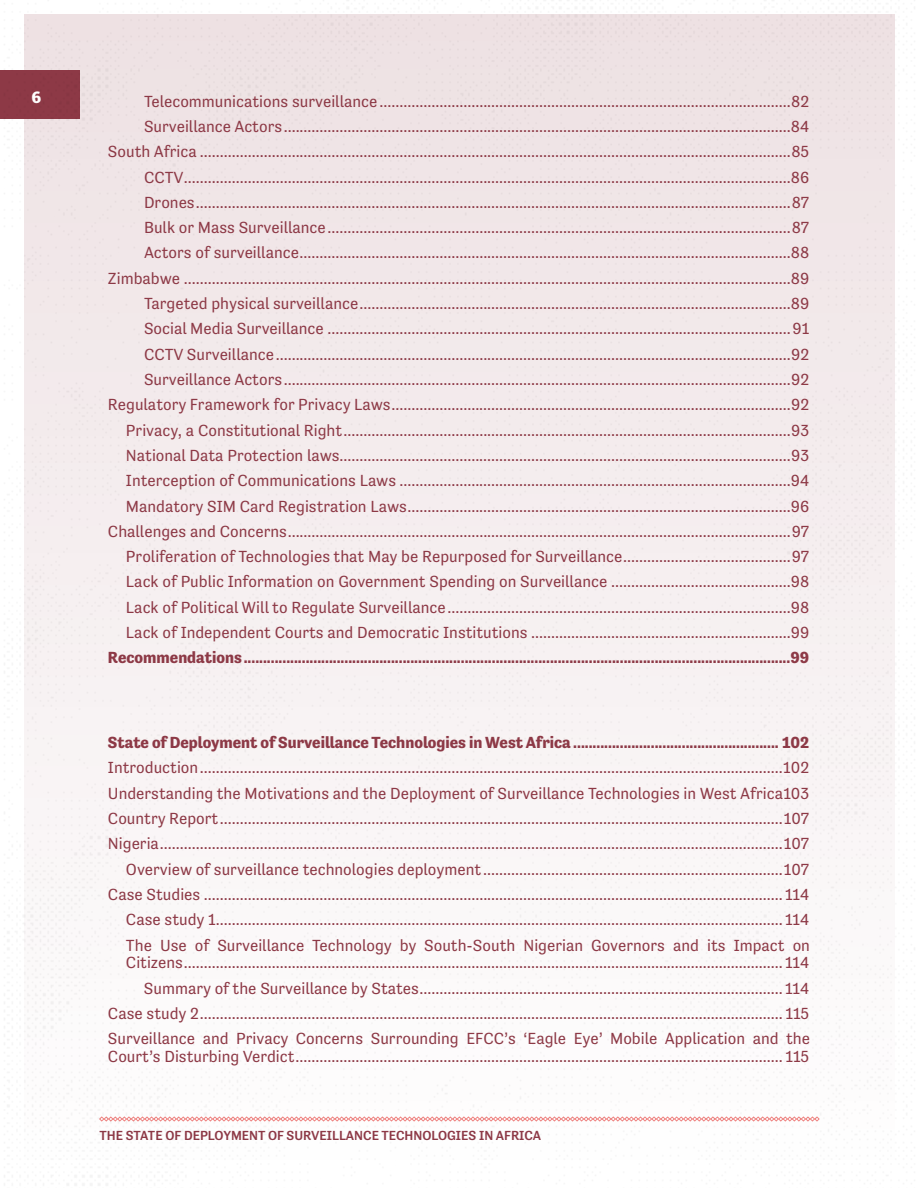
<style>
.page{position:relative;width:918px;height:1188px;background:#fff}
.page>*{position:absolute;margin:0;border:0;box-sizing:border-box;transform-origin:0 0}
.t1{font:700 18px "Amaranth";color:#fff}
.t2{font:16.5px/25.3px "Tenso";color:#8d3946;text-align:right}
.t3{font:700 16.5px "Tenso";color:#8d3946}
.t4{font:500 13.5px "Tenso";color:#8d3946}
</style>
<div class="page">
<img style="left:1px;top:0;width:914px;height:1185px">
<p class="t1" style="left:32px;top:85px;width:11px">6</p>
<p class="t2" style="left:108px;top:88px;width:703px">Telecommunications surveillance .......................................................................................................82<br>Surveillance Actors...............................................................................................................................84<br>South Africa ....................................................................................................................................................85<br>CCTV........................................................................................................................................................86<br>Drones.....................................................................................................................................................87<br>Bulk or Mass Surveillance....................................................................................................................87<br>Actors of surveillance...........................................................................................................................88<br>Zimbabwe ........................................................................................................................................................89<br>Targeted physical surveillance............................................................................................................89<br>Social Media Surveillance ....................................................................................................................91<br>CCTV Surveillance.................................................................................................................................92<br>Surveillance Actors...............................................................................................................................92<br>Regulatory Framework for Privacy Laws....................................................................................................92<br>Privacy, a Constitutional Right................................................................................................................93<br>National Data Protection laws.................................................................................................................93<br>Interception of Communications Laws ..................................................................................................94<br>Mandatory SIM Card Registration Laws................................................................................................96<br>Challenges and Concerns..............................................................................................................................97<br>Proliferation of Technologies that May be Repurposed for Surveillance..........................................97<br>Lack of Public Information on Government Spending on Surveillance .............................................98<br>Lack of Political Will to Regulate Surveillance......................................................................................98<br>Lack of Independent Courts and Democratic Institutions .................................................................99</p>
<p class="t3" style="left:108px;top:648px;width:703px">Recommendations.............................................................................................................................................99</p>
<p class="t3" style="left:108px;top:733px;width:703px">State of Deployment of Surveillance Technologies in West Africa ..................................................... 102</p>
<p class="t2" style="left:108px;top:755px;width:704px">Introduction..................................................................................................................................................102<br>Understanding the Motivations and the Deployment of Surveillance Technologies in West Africa103<br>Country Report.............................................................................................................................................107<br>Nigeria............................................................................................................................................................107<br>Overview of surveillance technologies deployment ...........................................................................107<br>Case Studies ................................................................................................................................................. 114<br>Case study 1.............................................................................................................................................. 114<br>The Use of Surveillance Technology by South-South Nigerian Governors and its Impact on</p>
<p class="t2" style="left:108px;top:950px;width:704px">Citizens...................................................................................................................................................... 114<br>Summary of the Surveillance by States........................................................................................... 114<br>Case study 2.................................................................................................................................................. 115<br>Surveillance and Privacy Concerns Surrounding EFCC’s ‘Eagle Eye’ Mobile Application and the</p>
<p class="t2" style="left:108px;top:1044px;width:703px">Court’s Disturbing Verdict.......................................................................................................................... 115</p>
<p class="t4" style="left:99px;top:1128px;width:443px">THE STATE OF DEPLOYMENT OF SURVEILLANCE TECHNOLOGIES IN AFRICA</p>
</div>
